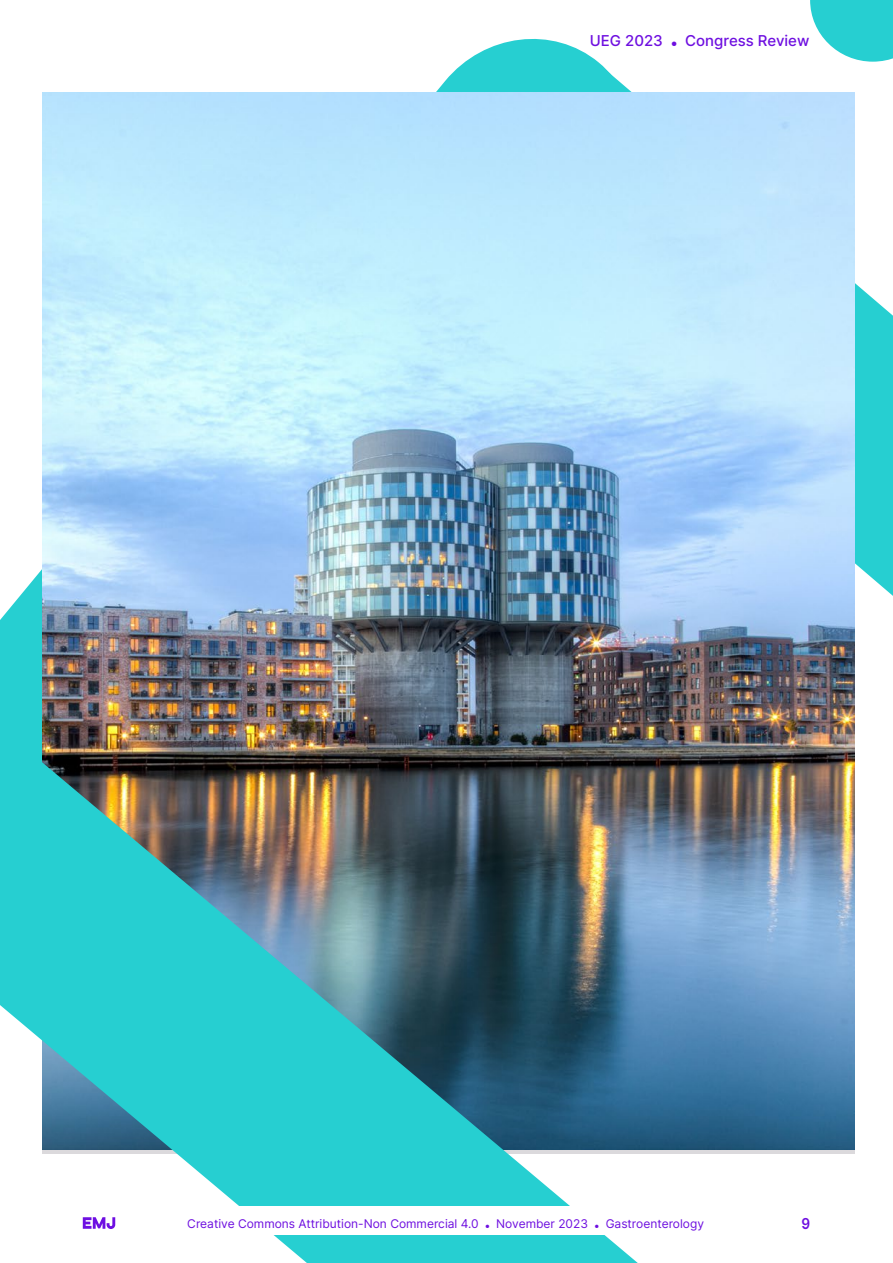
<style>
.page{position:relative;width:893px;height:1263px;background:#fff}
.page>*{position:absolute;margin:0;border:0;box-sizing:border-box;transform-origin:0 0}
.Footer_Numbers{font:15px "Inter";color:#6e0fe0}
.Footer_Numbers-2{font:15px "Inter";color:#6e0fe0;scale:.9 1}
.t1{font:12px "Inter";color:#6e0fe0}
.s1{font-size:6px}
.s2{font-size:4.5px}
</style>
<div class="page">
<svg style="left:0;top:92px;width:43px;height:628px"></svg>
<svg style="left:436px;top:38px;width:457px;height:558px"></svg>
<img style="left:43px;top:92px;width:812px;height:1057px">
<img style="left:0;top:720px;width:770px;height:543px">
<div style="left:0;top:1206px;width:892px;height:28px;background:#fff"></div>
<svg style="left:810px;top:0;width:83px;height:62px"></svg>
<svg style="left:83px;top:1217px;width:32px;height:12px"></svg>
<p class="Footer_Numbers" style="left:590px;top:30px;width:75px">UEG 2023</p>
<p class="Footer_Numbers" style="left:671px;top:30px;width:140px"><span class="s1">●</span> Congress Review</p>
<p class="t1" style="left:187px;top:1215px;width:293px">Creative Commons Attribution-Non Commercial 4.0</p>
<p class="t1" style="left:485px;top:1215px;width:104px"><span class="s2">●</span> November 2023</p>
<p class="t1" style="left:595px;top:1215px;width:111px"><span class="s2">●</span> Gastroenterology</p>
<p class="Footer_Numbers-2" style="left:801px;top:1212px;width:11px">9</p>
</div>
